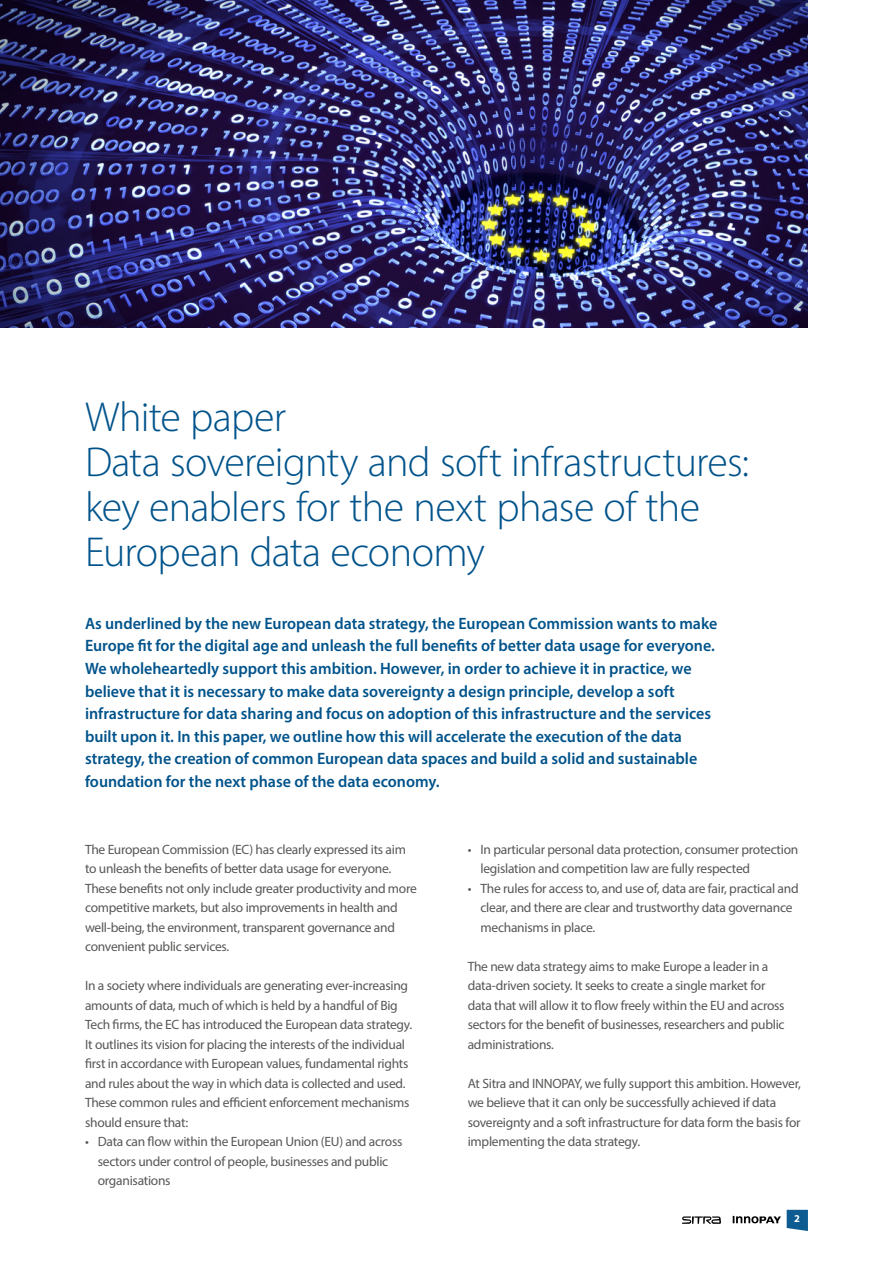
<style>
.page{position:relative;width:893px;height:1263px;background:#fff}
.page>*{position:absolute;margin:0;border:0;box-sizing:border-box;transform-origin:0 0}
.t1{font:300 42px/45px "Myriad Pro";letter-spacing:-.015em;color:#00538b}
.intro_1{font:600 16.5px/22.5px "Myriad Pro";color:#00538b}
.leestekst_2{font:13.5px/19.5px "Myriad Pro";letter-spacing:-.02em;color:#575756}
.t2{font:700 10.5px "Myriad Pro";color:#fff}
</style>
<div class="page">
<svg style="left:733px;top:1215px;width:48px;height:8px"></svg>
<svg style="left:787px;top:1210px;width:21px;height:21px"></svg>
<img style="left:0;top:0;width:808px;height:327px">
<svg style="left:682px;top:1216px;width:39px;height:8px"></svg>
<p class="t1" style="left:85px;top:394px;width:203px">White paper</p>
<p class="t1" style="left:85px;top:439px;width:666px">Data sovereignty and soft infrastructures: key enablers for the next phase of the<br>European data economy</p>
<p class="intro_1" style="left:85px;top:612px;width:634px">As underlined by the new European data strategy, the European Commission wants to make Europe fit for the digital age and unleash the full benefits of better data usage for everyone.<br>We wholeheartedly support this ambition. However, in order to achieve it in practice, we believe that it is necessary to make data sovereignty a design principle, develop a soft infrastructure for data sharing and focus on adoption of this infrastructure and the services built upon it. In this paper, we outline how this will accelerate the execution of the data strategy, the creation of common European data spaces and build a solid and sustainable foundation for the next phase of the data economy.</p>
<p class="leestekst_2" style="left:85px;top:839px;width:333px">The European Commission (EC) has clearly expressed its aim to unleash the benefits of better data usage for everyone.<br>These benefits not only include greater productivity and more competitive markets, but also improvements in health and well-being, the environment, transparent governance and convenient public services.</p>
<p class="leestekst_2" style="left:85px;top:976px;width:329px">In a society where individuals are generating ever-increasing amounts of data, much of which is held by a handful of Big Tech firms, the EC has introduced the European data strategy.<br>It outlines its vision for placing the interests of the individual first in accordance with European values, fundamental rights and rules about the way in which data is collected and used.<br>These common rules and efficient enforcement mechanisms should ensure that:</p>
<p class="leestekst_2" style="left:98px;top:1132px;width:306px;text-indent:-13px">• Data can flow within the European Union (EU) and across sectors under control of people, businesses and public organisations</p>
<p class="leestekst_2" style="left:480px;top:839px;width:319px;text-indent:-13px">• In particular personal data protection, consumer protection legislation and competition law are fully respected</p>
<p class="leestekst_2" style="left:480px;top:878px;width:320px;text-indent:-13px">• The rules for access to, and use of, data are fair, practical and clear, and there are clear and trustworthy data governance mechanisms in place.</p>
<p class="leestekst_2" style="left:468px;top:956px;width:318px">The new data strategy aims to make Europe a leader in a data-driven society. It seeks to create a single market for data that will allow it to flow freely within the EU and across sectors for the benefit of businesses, researchers and public administrations.</p>
<p class="leestekst_2" style="left:468px;top:1073px;width:335px">At Sitra and INNOPAY, we fully support this ambition. However, we believe that it can only be successfully achieved if data sovereignty and a soft infrastructure for data form the basis for implementing the data strategy.</p>
<p class="t2" style="left:794px;top:1212px;width:7px">2</p>
</div>
